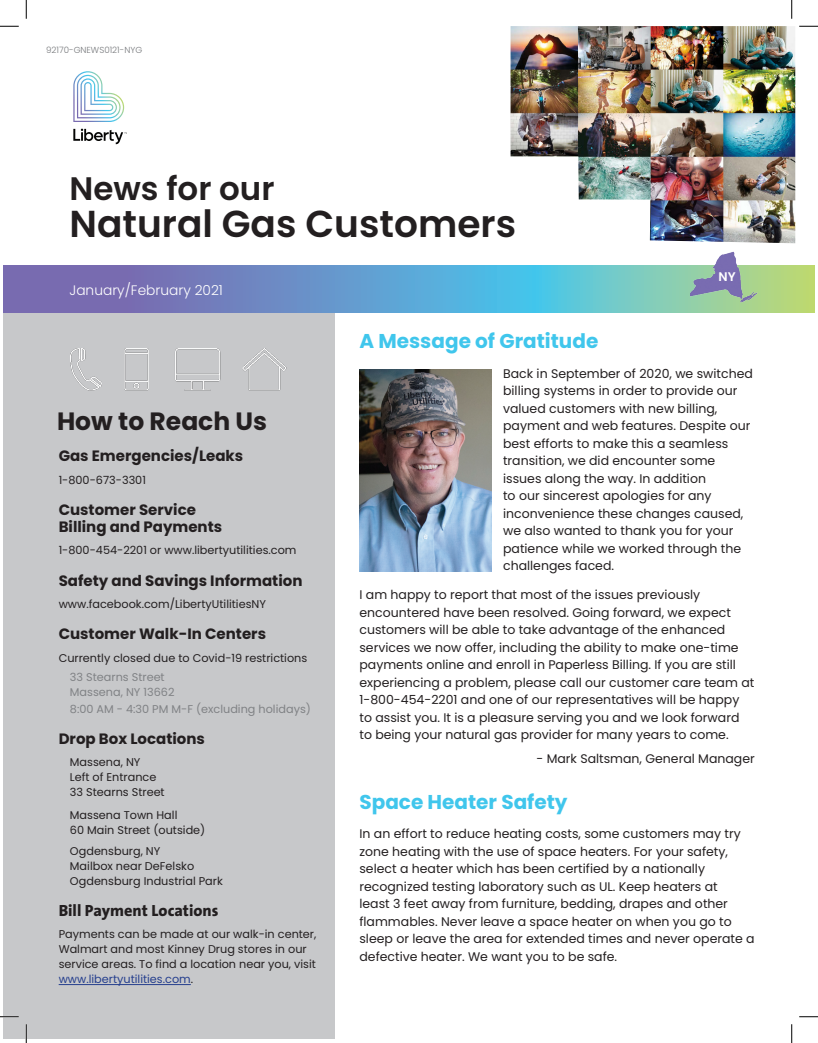
<style>
.page{position:relative;width:818px;height:1043px;background:#fff}
.page>*{position:absolute;margin:0;border:0;box-sizing:border-box;transform-origin:0 0}
.t1{font:600 37.5px "Poppins";color:#231f20}
.t2{font:600 32.5px "Poppins";color:#231f20}
.t3{font:700 25px "Poppins";color:#231f20}
.Text{font:700 20px "Poppins";color:#40c6ec}
.how_to_reach_us_text{font:800 16.25px "The Sans";color:#231f20}
.How_to_reach_us{font:700 15px/17px "Poppins";color:#231f20}
.how_to_reach_us_text-2{font:700 15px "Poppins";color:#231f20}
.t4{font:300 13.75px "Poppins";color:#fff}
.Text-2{font:12.5px/17.5px "Poppins";color:#231f20}
.t5{font:600 12.5px "Poppins";color:#fff}
.how_to_reach_us_text-3{font:11.25px/15px "Poppins";color:#231f20}
.how_to_reach_us_text-4{font:11.25px/17px "Poppins";color:#808285}
.t6{font:300 8.75px "Poppins";color:#76787b}
.s1{color:#253f8e}
</style>
<div class="page">
<div style="left:4px;top:287px;width:331px;height:752px;background:#c7c8ca"></div>
<svg style="left:4px;top:265px;width:810px;height:47px;background:#70a0c0"></svg>
<hr style="left:59px;top:984px;width:132px;height:1px;background:#253f8e">
<svg style="left:73px;top:129px;width:54px;height:15px"></svg>
<svg style="left:73px;top:71px;width:51px;height:51px"></svg>
<img style="left:510px;top:26px;width:285px;height:217px">
<img style="left:70px;top:348px;width:216px;height:42px">
<img style="left:690px;top:251px;width:67px;height:52px">
<img style="left:359px;top:369px;width:133px;height:202px">
<svg style="left:0;top:25px;width:19px;height:2px"></svg>
<svg style="left:799px;top:25px;width:19px;height:2px"></svg>
<svg style="left:0;top:1015px;width:19px;height:2px"></svg>
<svg style="left:799px;top:1016px;width:19px;height:1px"></svg>
<svg style="left:25px;top:0;width:2px;height:19px"></svg>
<svg style="left:25px;top:1024px;width:2px;height:18px"></svg>
<svg style="left:791px;top:0;width:1px;height:19px"></svg>
<svg style="left:791px;top:1024px;width:1px;height:18px"></svg>
<p class="t6" style="left:46px;top:45px;width:98px">92170-GNEWS0121-NYG</p>
<p class="t2" style="left:69px;top:169px;width:206px">News for our</p>
<p class="t1" style="left:69px;top:202px;width:448px">Natural Gas Customers</p>
<p class="t4" style="left:69px;top:282px;width:155px">January/February 2021</p>
<p class="t5" style="left:718px;top:269px;width:19px">NY</p>
<p class="t3" style="left:57px;top:406px;width:212px">How to Reach Us</p>
<p class="How_to_reach_us" style="left:59px;top:447px;width:186px">Gas Emergencies/Leaks</p>
<p class="how_to_reach_us_text-3" style="left:59px;top:472px;width:89px">1-800-673-3301</p>
<p class="How_to_reach_us" style="left:59px;top:501px;width:165px">Customer Service<br>Billing and Payments</p>
<p class="how_to_reach_us_text-3" style="left:59px;top:543px;width:239px">1-800-454-2201 or www.libertyutilities.com</p>
<p class="How_to_reach_us" style="left:59px;top:572px;width:245px">Safety and Savings Information</p>
<p class="how_to_reach_us_text-3" style="left:59px;top:596px;width:209px">www.facebook.com/LibertyUtilitiesNY</p>
<p class="How_to_reach_us" style="left:59px;top:625px;width:209px">Customer Walk-In Centers</p>
<p class="how_to_reach_us_text-3" style="left:59px;top:650px;width:250px">Currently closed due to Covid-19 restrictions</p>
<p class="how_to_reach_us_text-4" style="left:70px;top:668px;width:96px">33 Stearns Street</p>
<p class="how_to_reach_us_text-4" style="left:70px;top:683px;width:242px">Massena, NY 13662<br>8:00 AM - 4:30 PM M-F (excluding holidays)</p>
<p class="how_to_reach_us_text-2" style="left:59px;top:730px;width:148px">Drop Box Locations</p>
<p class="how_to_reach_us_text-3" style="left:70px;top:755px;width:72px">Massena, NY</p>
<p class="how_to_reach_us_text-3" style="left:70px;top:770px;width:88px">Left of Entrance</p>
<p class="how_to_reach_us_text-3" style="left:70px;top:785px;width:96px">33 Stearns Street</p>
<p class="how_to_reach_us_text-3" style="left:70px;top:807px;width:109px">Massena Town Hall</p>
<p class="how_to_reach_us_text-3" style="left:70px;top:822px;width:137px">60 Main Street (outside)</p>
<p class="how_to_reach_us_text-3" style="left:70px;top:843px;width:92px">Ogdensburg, NY</p>
<p class="how_to_reach_us_text-3" style="left:70px;top:858px;width:126px">Mailbox near DeFelsko</p>
<p class="how_to_reach_us_text-3" style="left:70px;top:873px;width:154px">Ogdensburg Industrial Park</p>
<p class="how_to_reach_us_text" style="left:59px;top:896px;width:161px">Bill Payment Locations</p>
<p class="how_to_reach_us_text-3" style="left:59px;top:927px;width:259px">Payments can be made at our walk-in center, Walmart and most Kinney Drug stores in our service areas. To find a location near you, visit <span class="s1">www.libertyutilities.com</span>.</p>
<p class="Text" style="left:359px;top:329px;width:240px">A Message of Gratitude</p>
<p class="Text-2" style="left:503px;top:365px;width:251px">Back in September of 2020, we switched billing systems in order to provide our valued customers with new billing, payment and web features. Despite our best efforts to make this a seamless transition, we did encounter some issues along the way. In addition<br>to our sincerest apologies for any inconvenience these changes caused, we also wanted to thank you for your patience while we worked through the challenges faced.</p>
<p class="Text-2" style="left:359px;top:586px;width:396px">I am happy to report that most of the issues previously encountered have been resolved. Going forward, we expect customers will be able to take advantage of the enhanced services we now offer, including the ability to make one-time payments online and enroll in Paperless Billing. If you are still experiencing a problem, please call our customer care team at 1-800-454-2201 and one of our representatives will be happy to assist you. It is a pleasure serving you and we look forward to being your natural gas provider for many years to come.</p>
<p class="Text-2" style="left:536px;top:750px;width:220px">- Mark Saltsman, General Manager</p>
<p class="Text" style="left:359px;top:790px;width:210px">Space Heater Safety</p>
<p class="Text-2" style="left:359px;top:825px;width:396px">In an effort to reduce heating costs, some customers may try zone heating with the use of space heaters. For your safety, select a heater which has been certified by a nationally recognized testing laboratory such as UL. Keep heaters at<br>least 3 feet away from furniture, bedding, drapes and other flammables. Never leave a space heater on when you go to sleep or leave the area for extended times and never operate a defective heater. We want you to be safe.</p>
</div>
